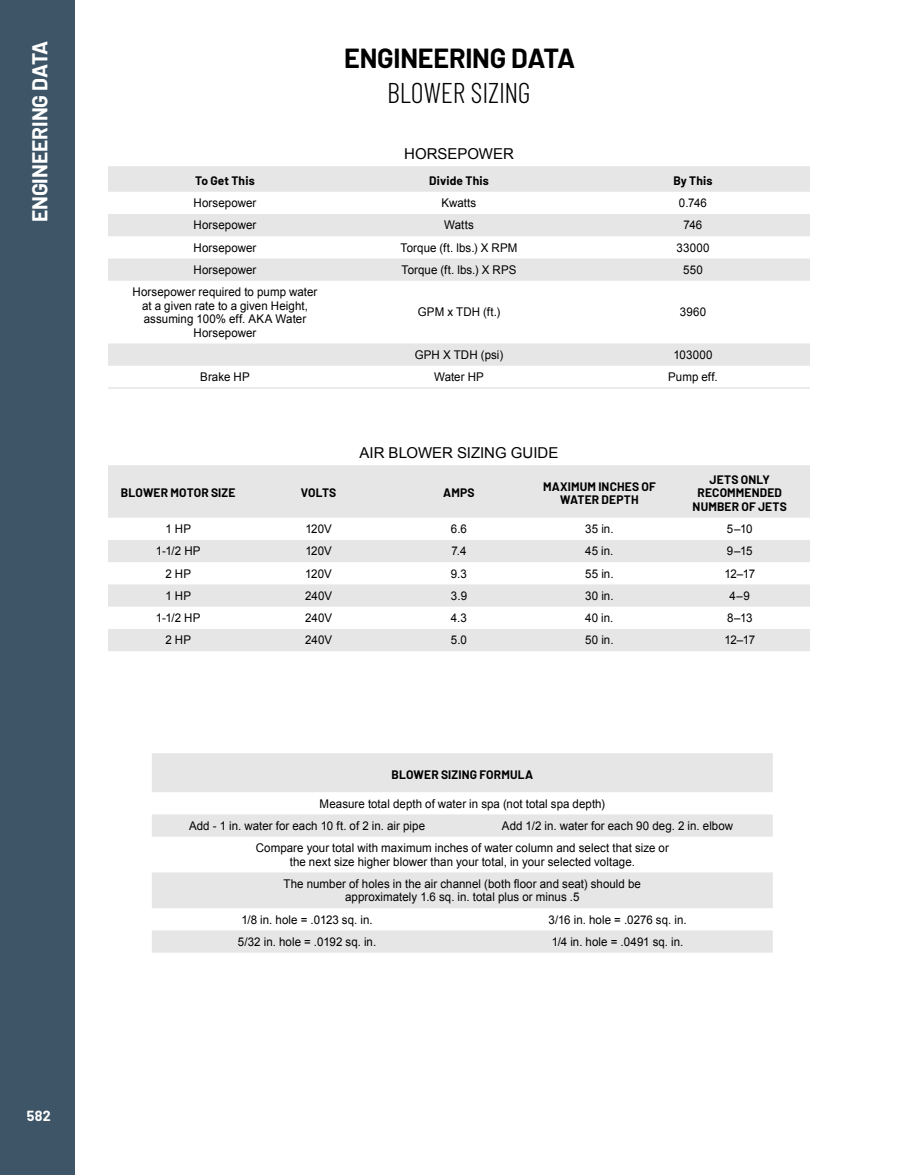
<style>
.page{position:relative;width:918px;height:1175px;background:#fff}
.page>*{position:absolute;margin:0;border:0;box-sizing:border-box;transform-origin:0 0}
.t1{font:300 28.5px "Barlow Condensed";letter-spacing:-.005em;color:#000}
.t2{font:700 27px "Barlow";letter-spacing:-.01em;color:#000}
.t3{font:700 21px "Barlow";color:#fff}
.t4{font:15px "Arial";color:#000}
.t5{font:700 14.25px "Barlow";color:#fff}
.t6{font:12px/22.2px "Arial";letter-spacing:.005em;color:#000;scale:.96 1}
.t7{font:700 12px/13.5px "Barlow";letter-spacing:.015em;color:#000;text-align:center}
</style>
<div class="page">
<div style="left:0;top:0;width:74px;height:1174px;background:#3d5567"></div>
<svg style="left:152px;top:753px;width:621px;height:199px;fill:#e6e6e6"></svg>
<svg style="left:108px;top:465px;width:702px;height:186px;fill:#e6e6e6"></svg>
<svg style="left:108px;top:166px;width:702px;height:200px"></svg>
<hr style="left:108px;top:387px;width:234px;height:2px;background:#e6e6e6">
<hr style="left:342px;top:387px;width:234px;height:2px;background:#e6e6e6">
<hr style="left:576px;top:387px;width:234px;height:2px;background:#e6e6e6">
<h3 class="t3" style="left:27px;top:222px;width:183px;rotate:-90deg">ENGINEERING DATA</h3>
<p class="t5" style="left:27px;top:1107px;width:25px">582</p>
<h2 class="t2" style="left:344px;top:41px;width:233px">ENGINEERING DATA</h2>
<h1 class="t1" style="left:387px;top:75px;width:145px">BLOWER SIZING</h1>
<p class="t4" style="left:404px;top:144px;width:111px">HORSEPOWER</p>
<p class="t7" style="left:195px;top:174px;width:61px">To Get This</p>
<p class="t7" style="left:429px;top:174px;width:61px">Divide This</p>
<p class="t7" style="left:673px;top:174px;width:41px">By This</p>
<p class="t6" style="left:194px;top:192px;width:67px">Horsepower</p>
<p class="t6" style="left:442px;top:192px;width:38px">Kwatts</p>
<p class="t6" style="left:679px;top:192px;width:31px">0.746</p>
<p class="t6" style="left:194px;top:214px;width:67px">Horsepower</p>
<p class="t6" style="left:444px;top:214px;width:32px">Watts</p>
<p class="t6" style="left:684px;top:214px;width:21px">746</p>
<p class="t6" style="left:194px;top:236px;width:67px">Horsepower</p>
<p class="t6" style="left:401px;top:236px;width:123px">Torque (ft. lbs.) X RPM</p>
<p class="t6" style="left:676px;top:236px;width:36px">33000</p>
<p class="t6" style="left:194px;top:259px;width:67px">Horsepower</p>
<p class="t6" style="left:402px;top:259px;width:121px">Torque (ft. lbs.) X RPS</p>
<p class="t6" style="left:683px;top:259px;width:22px">550</p>
<p class="t6" style="left:133px;top:285px;width:194px;line-height:13.5px;text-align:center">Horsepower required to pump water at a given rate to a given Height, assuming 100% eff. AKA Water<br>Horsepower</p>
<p class="t6" style="left:418px;top:301px;width:87px">GPM x TDH (ft.)</p>
<p class="t6" style="left:680px;top:301px;width:29px">3960</p>
<p class="t6" style="left:415px;top:344px;width:94px">GPH X TDH (psi)</p>
<p class="t6" style="left:673px;top:344px;width:42px">103000</p>
<p class="t6" style="left:200px;top:366px;width:53px">Brake HP</p>
<p class="t6" style="left:434px;top:366px;width:53px">Water HP</p>
<p class="t6" style="left:668px;top:366px;width:53px">Pump eff.</p>
<p class="t4" style="left:359px;top:443px;width:201px">AIR BLOWER SIZING GUIDE</p>
<p class="t7" style="left:121px;top:486px;width:116px">BLOWER MOTOR SIZE</p>
<p class="t7" style="left:301px;top:486px;width:37px">VOLTS</p>
<p class="t7" style="left:443px;top:486px;width:33px">AMPS</p>
<p class="t7" style="left:543px;top:479px;width:114px">MAXIMUM INCHES OF<br>WATER DEPTH</p>
<p class="t7" style="left:693px;top:473px;width:96px">JETS ONLY<br>RECOMMENDED<br>NUMBER OF JETS</p>
<p class="t6" style="left:165px;top:518px;width:28px">1 HP</p>
<p class="t6" style="left:305px;top:518px;width:29px">120V</p>
<p class="t6" style="left:451px;top:518px;width:18px">6.6</p>
<p class="t6" style="left:585px;top:518px;width:31px">35 in.</p>
<p class="t6" style="left:727px;top:518px;width:28px">5–10</p>
<p class="t6" style="left:156px;top:540px;width:48px">1-1/2 HP</p>
<p class="t6" style="left:305px;top:540px;width:29px">120V</p>
<p class="t6" style="left:451px;top:540px;width:17px">7.4</p>
<p class="t6" style="left:585px;top:540px;width:31px">45 in.</p>
<p class="t6" style="left:727px;top:540px;width:28px">9–15</p>
<p class="t6" style="left:165px;top:562px;width:28px">2 HP</p>
<p class="t6" style="left:305px;top:562px;width:29px">120V</p>
<p class="t6" style="left:451px;top:562px;width:18px">9.3</p>
<p class="t6" style="left:585px;top:562px;width:31px">55 in.</p>
<p class="t6" style="left:724px;top:562px;width:34px">12–17</p>
<p class="t6" style="left:165px;top:584px;width:28px">1 HP</p>
<p class="t6" style="left:305px;top:584px;width:30px">240V</p>
<p class="t6" style="left:451px;top:584px;width:18px">3.9</p>
<p class="t6" style="left:585px;top:584px;width:31px">30 in.</p>
<p class="t6" style="left:730px;top:584px;width:23px">4–9</p>
<p class="t6" style="left:156px;top:607px;width:48px">1-1/2 HP</p>
<p class="t6" style="left:305px;top:607px;width:30px">240V</p>
<p class="t6" style="left:451px;top:607px;width:18px">4.3</p>
<p class="t6" style="left:585px;top:607px;width:31px">40 in.</p>
<p class="t6" style="left:727px;top:607px;width:28px">8–13</p>
<p class="t6" style="left:165px;top:629px;width:28px">2 HP</p>
<p class="t6" style="left:305px;top:629px;width:30px">240V</p>
<p class="t6" style="left:451px;top:629px;width:18px">5.0</p>
<p class="t6" style="left:585px;top:629px;width:31px">50 in.</p>
<p class="t6" style="left:724px;top:629px;width:34px">12–17</p>
<p class="t7" style="left:392px;top:767px;width:143px">BLOWER SIZING FORMULA</p>
<p class="t6" style="left:189px;top:792px;width:435px;text-indent:131px">Measure total depth of water in spa (not total spa depth)<br>Add - 1 in. water for each 10 ft. of 2 in. air pipe</p>
<p class="t6" style="left:256px;top:814px;width:499px;text-indent:246px">Add 1/2 in. water for each 90 deg. 2 in. elbow<br>Compare your total with maximum inches of water column and select that size or</p>
<p class="t6" style="left:284px;top:850px;width:374px;text-align:center">the next size higher blower than your total, in your selected voltage.<br>The number of holes in the air channel (both floor and seat) should be</p>
<p class="t6" style="left:241px;top:886px;width:354px;text-indent:104px">approximately 1.6 sq. in. total plus or minus .5<br>1/8 in. hole = .0123 sq. in.</p>
<p class="t6" style="left:549px;top:908px;width:145px">3/16 in. hole = .0276 sq. in.</p>
<p class="t6" style="left:238px;top:930px;width:146px">5/32 in. hole = .0192 sq. in.</p>
<p class="t6" style="left:552px;top:930px;width:139px">1/4 in. hole = .0491 sq. in.</p>
</div>
